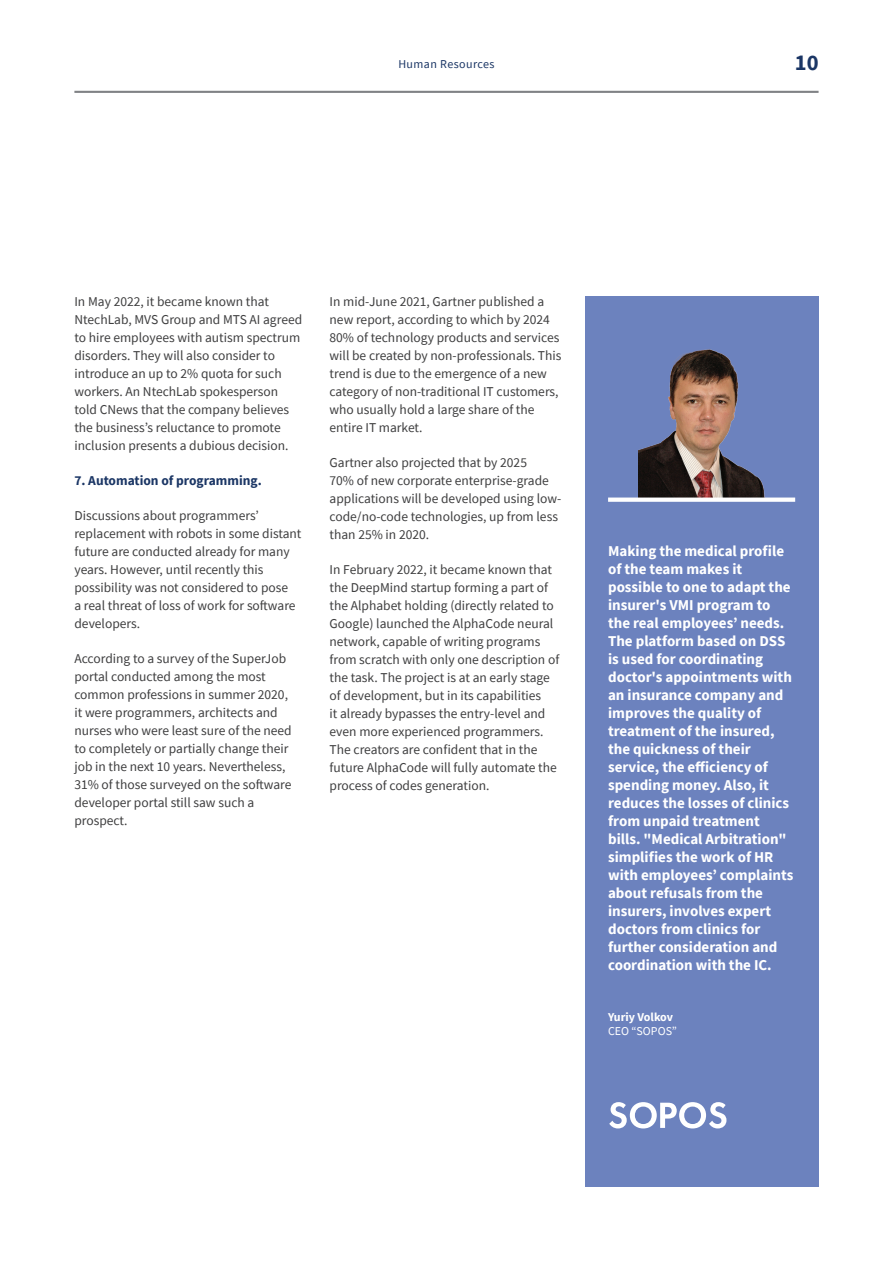
<style>
.page{position:relative;width:893px;height:1263px;background:#fff}
.page>*{position:absolute;margin:0;border:0;box-sizing:border-box;transform-origin:0 0}
.t1{font:700 22.5px "Source Sans Pro";color:#1b3665}
.t2{font:700 15px/18px "Source Sans Pro";color:#fff}
.t3{font:13.5px/18px "Source Sans Pro";color:#3e3e3f}
.t4{font:700 13.5px "Source Sans Pro";color:#1b3665}
.t5{font:12px "Source Sans Pro";letter-spacing:.035em;color:#1b3665}
.t6{font:700 12px "Source Sans Pro";color:#fff}
.t7{font:12px "Source Sans Pro";color:#fff}
</style>
<div class="page">
<hr style="left:74px;top:91px;width:745px;height:2px;background:#808285">
<div style="left:585px;top:296px;width:234px;height:890px;background:#6c82be"></div>
<img style="left:639px;top:349px;width:125px;height:148px">
<div style="left:608px;top:497px;width:187px;height:5px;background:#fff"></div>
<svg style="left:609px;top:1102px;width:117px;height:26px"></svg>
<p class="t5" style="left:398px;top:56px;width:98px">Human Resources</p>
<h1 class="t1" style="left:795px;top:47px;width:25px">10</h1>
<p class="t3" style="left:74px;top:292px;width:229px">In May 2022, it became known that NtechLab, MVS Group and MTS AI agreed to hire employees with autism spectrum disorders. They will also consider to introduce an up to 2% quota for such workers. An NtechLab spokesperson told CNews that the company believes the business’s reluctance to promote inclusion presents a dubious decision.</p>
<p class="t4" style="left:74px;top:471px;width:189px">7. Automation of programming.</p>
<p class="t3" style="left:74px;top:506px;width:229px">Discussions about programmers’ replacement with robots in some distant future are conducted already for many years. However, until recently this possibility was not considered to pose<br>a real threat of loss of work for software developers.</p>
<p class="t3" style="left:74px;top:649px;width:219px">According to a survey of the SuperJob portal conducted among the most common professions in summer 2020, it were programmers, architects and nurses who were least sure of the need to completely or partially change their job in the next 10 years. Nevertheless, 31% of those surveyed on the software developer portal still saw such a prospect.</p>
<p class="t3" style="left:330px;top:292px;width:233px">In mid-June 2021, Gartner published a new report, according to which by 2024<br>80% of technology products and services will be created by non-professionals. This trend is due to the emergence of a new category of non-traditional IT customers, who usually hold a large share of the entire IT market.</p>
<p class="t3" style="left:330px;top:453px;width:233px">Gartner also projected that by 2025<br>70% of new corporate enterprise-grade applications will be developed using low&shy;code/no-code technologies, up from less than 25% in 2020.</p>
<p class="t3" style="left:330px;top:560px;width:231px">In February 2022, it became known that the DeepMind startup forming a part of the Alphabet holding (directly related to Google) launched the AlphaCode neural network, capable of writing programs from scratch with only one description of the task. The project is at an early stage of development, but in its capabilities<br>it already bypasses the entry-level and even more experienced programmers.<br>The creators are confident that in the future AlphaCode will fully automate the process of codes generation.</p>
<p class="t2" style="left:608px;top:541px;width:187px">Making the medical profile of the team makes it possible to one to adapt the insurer's VMI program to the real employees’ needs.<br>The platform based on DSS is used for coordinating doctor's appointments with an insurance company and improves the quality of treatment of the insured, the quickness of their service, the efficiency of spending money. Also, it reduces the losses of clinics from unpaid treatment bills. "Medical Arbitration" simplifies the work of HR with employees’ complaints about refusals from the insurers, involves expert doctors from clinics for further consideration and coordination with the IC.</p>
<p class="t6" style="left:608px;top:1008px;width:67px">Yuriy Volkov</p>
<p class="t7" style="left:608px;top:1023px;width:70px">CEO “SOPOS”</p>
</div>
